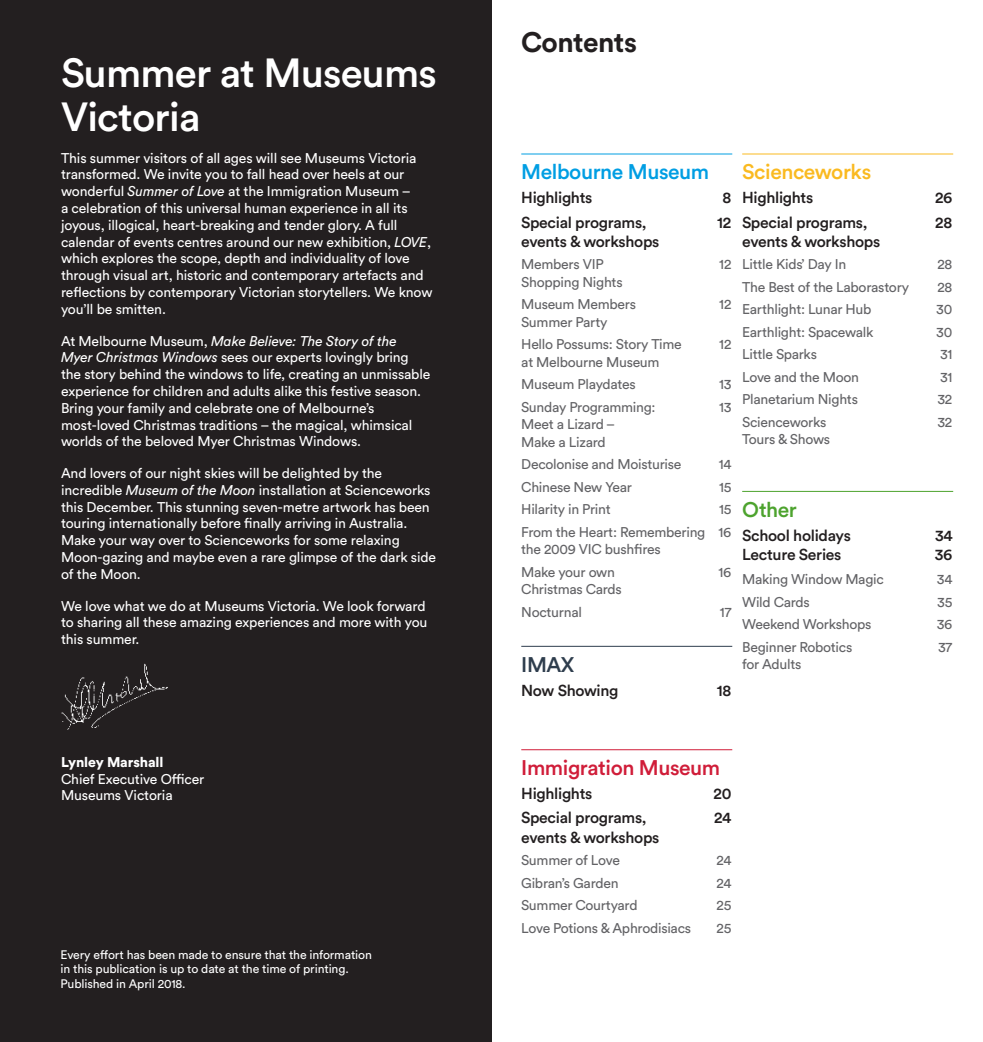
<style>
.page{position:relative;width:983px;height:1042px;background:#fff}
.page>*{position:absolute;margin:0;border:0;box-sizing:border-box;transform-origin:0 0}
.t1{font:500 40.25px/43.8px "Circular Std";letter-spacing:-.02em;color:#fff}
.t2{font:700 28px "Circular Std";letter-spacing:-.02em;color:#231f20}
.t3{font:500 21px "Circular Std";letter-spacing:-.02em;color:#d01d39}
.t4{font:500 21px "Circular Std";letter-spacing:-.02em;color:#009ee3}
.t5{font:500 21px "Circular Std";letter-spacing:-.02em;color:#faba21}
.t6{font:500 21px "Circular Std";letter-spacing:-.02em;color:#4da32e}
.t7{font:500 21px "Circular Std";color:#2e3d4d}
.t8{font:500 15.75px "Circular Std";letter-spacing:-.02em;color:#231f20}
.t9{font:14px/16.8px "Circular Std";letter-spacing:-.01em;color:#fff}
.t10{font:14px/22.4px "Circular Std";letter-spacing:-.02em;color:#636366}
.t11{font:900 14px "Circular Std";letter-spacing:-.01em;color:#fff}
.t12{font:12.25px/14.7px "Circular Std";letter-spacing:-.01em;color:#fff}
.s1{font-style:italic}
</style>
<div class="page">
<hr style="left:521px;top:154px;width:211px;height:1px;background:#009ee3">
<hr style="left:521px;top:646px;width:211px;height:1px;background:#2e3d4d">
<hr style="left:521px;top:749px;width:211px;height:1px;background:#d01d39">
<hr style="left:742px;top:154px;width:210px;height:1px;background:#faba21">
<hr style="left:742px;top:491px;width:210px;height:1px;background:#4da32e">
<div style="left:0;top:0;width:491px;height:1042px;background:#231f20"></div>
<img style="left:61px;top:663px;width:107px;height:67px">
<h1 class="t1" style="left:61px;top:50px;width:377px">Summer at Museums<br>Victoria</h1>
<p class="t9" style="left:61px;top:149px;width:373px">This summer visitors of all ages will see Museums Victoria transformed. We invite you to fall head over heels at our wonderful <span class="s1">Summer of Love</span> at the Immigration Museum –<br>a celebration of this universal human experience in all its joyous, illogical, heart-breaking and tender glory. A full calendar of events centres around our new exhibition, <span class="s1">LOVE</span>, which explores the scope, depth and individuality of love through visual art, historic and contemporary artefacts and reflections by contemporary Victorian storytellers. We know you’ll be smitten.</p>
<p class="t9" style="left:61px;top:332px;width:371px">At Melbourne Museum, <span class="s1">Make Believe: The Story of the Myer Christmas Windows</span> sees our experts lovingly bring the story behind the windows to life, creating an unmissable experience for children and adults alike this festive season.<br>Bring your family and celebrate one of Melbourne’s most-loved Christmas traditions – the magical, whimsical worlds of the beloved Myer Christmas Windows.</p>
<p class="t9" style="left:61px;top:464px;width:376px">And lovers of our night skies will be delighted by the incredible <span class="s1">Museum of the Moon</span> installation at Scienceworks this December. This stunning seven-metre artwork has been touring internationally before finally arriving in Australia.<br>Make your way over to Scienceworks for some relaxing Moon-gazing and maybe even a rare glimpse of the dark side of the Moon.</p>
<p class="t9" style="left:61px;top:597px;width:368px">We love what we do at Museums Victoria. We look forward to sharing all these amazing experiences and more with you this summer.</p>
<p class="t11" style="left:61px;top:752px;width:104px">Lynley Marshall</p>
<p class="t9" style="left:61px;top:770px;width:145px">Chief Executive Officer<br>Museums Victoria</p>
<p class="t12" style="left:61px;top:947px;width:313px">Every effort has been made to ensure that the information in this publication is up to date at the time of printing.<br>Published in April 2018.</p>
<h2 class="t2" style="left:521px;top:25px;width:117px">Contents</h2>
<h3 class="t4" style="left:521px;top:159px;width:189px">Melbourne Museum</h3>
<p class="t8" style="left:521px;top:188px;width:73px">Highlights</p>
<p class="t8" style="left:722px;top:188px;width:10px">8</p>
<p class="t8" style="left:521px;top:212px;width:127px">Special programs,</p>
<p class="t8" style="left:717px;top:212px;width:16px">12</p>
<p class="t8" style="left:521px;top:231px;width:140px">events &amp; workshops</p>
<p class="t10" style="left:521px;top:253px;width:84px">Members VIP</p>
<p class="t10" style="left:719px;top:253px;width:14px">12</p>
<p class="t10" style="left:521px;top:271px;width:116px">Shopping Nights<br>Museum Members</p>
<p class="t10" style="left:719px;top:293px;width:14px">12</p>
<p class="t10" style="left:521px;top:311px;width:162px">Summer Party<br>Hello Possums: Story Time</p>
<p class="t10" style="left:521px;top:350px;width:140px">at Melbourne Museum<br>Museum Playdates</p>
<p class="t10" style="left:719px;top:333px;width:14px">12</p>
<p class="t10" style="left:718px;top:373px;width:14px">13</p>
<p class="t10" style="left:521px;top:395px;width:136px">Sunday Programming:</p>
<p class="t10" style="left:718px;top:395px;width:14px">13</p>
<p class="t10" style="left:521px;top:415px;width:95px;line-height:17.5px">Meet a Lizard –<br>Make a Lizard</p>
<p class="t10" style="left:521px;top:453px;width:162px">Decolonise and Moisturise</p>
<p class="t10" style="left:718px;top:453px;width:14px">14</p>
<p class="t10" style="left:521px;top:475px;width:112px">Chinese New Year</p>
<p class="t10" style="left:719px;top:475px;width:14px">15</p>
<p class="t10" style="left:521px;top:498px;width:91px">Hilarity in Print</p>
<p class="t10" style="left:521px;top:498px;width:212px;text-align:right">15<br>From the Heart: Remembering 16</p>
<p class="t10" style="left:521px;top:538px;width:141px">the 2009 VIC bushfires<br>Make your own</p>
<p class="t10" style="left:718px;top:560px;width:14px">16</p>
<p class="t10" style="left:521px;top:578px;width:102px">Christmas Cards<br>Nocturnal</p>
<p class="t10" style="left:719px;top:600px;width:13px">17</p>
<h3 class="t7" style="left:521px;top:651px;width:55px">IMAX</h3>
<p class="t8" style="left:521px;top:680px;width:99px">Now Showing</p>
<p class="t8" style="left:716px;top:680px;width:16px">18</p>
<h3 class="t5" style="left:742px;top:159px;width:130px">Scienceworks</h3>
<p class="t8" style="left:742px;top:188px;width:73px">Highlights</p>
<p class="t8" style="left:934px;top:188px;width:19px">26</p>
<p class="t8" style="left:742px;top:212px;width:127px">Special programs,</p>
<p class="t8" style="left:935px;top:212px;width:19px">28</p>
<p class="t8" style="left:742px;top:231px;width:140px">events &amp; workshops</p>
<p class="t10" style="left:742px;top:253px;width:105px">Little Kids’ Day In</p>
<p class="t10" style="left:937px;top:253px;width:16px">28</p>
<p class="t10" style="left:742px;top:276px;width:168px">The Best of the Laborastory</p>
<p class="t10" style="left:937px;top:276px;width:16px">28</p>
<p class="t10" style="left:742px;top:298px;width:131px">Earthlight: Lunar Hub</p>
<p class="t10" style="left:936px;top:298px;width:18px">30</p>
<p class="t10" style="left:742px;top:320px;width:133px">Earthlight: Spacewalk</p>
<p class="t10" style="left:936px;top:320px;width:18px">30</p>
<p class="t10" style="left:742px;top:343px;width:76px">Little Sparks</p>
<p class="t10" style="left:939px;top:343px;width:14px">31</p>
<p class="t10" style="left:742px;top:365px;width:118px">Love and the Moon</p>
<p class="t10" style="left:939px;top:365px;width:14px">31</p>
<p class="t10" style="left:742px;top:388px;width:117px">Planetarium Nights</p>
<p class="t10" style="left:937px;top:388px;width:16px">32</p>
<p class="t10" style="left:742px;top:410px;width:86px">Scienceworks</p>
<p class="t10" style="left:937px;top:410px;width:16px">32</p>
<p class="t10" style="left:742px;top:428px;width:89px">Tours &amp; Shows</p>
<h3 class="t6" style="left:742px;top:496px;width:56px">Other</h3>
<p class="t8" style="left:742px;top:525px;width:110px">School holidays</p>
<p class="t8" style="left:934px;top:525px;width:19px">34</p>
<p class="t8" style="left:742px;top:545px;width:101px">Lecture Series</p>
<p class="t8" style="left:934px;top:545px;width:19px">36</p>
<p class="t10" style="left:742px;top:568px;width:143px">Making Window Magic</p>
<p class="t10" style="left:936px;top:568px;width:17px">34</p>
<p class="t10" style="left:742px;top:590px;width:69px">Wild Cards</p>
<p class="t10" style="left:936px;top:590px;width:17px">35</p>
<p class="t10" style="left:742px;top:613px;width:131px">Weekend Workshops</p>
<p class="t10" style="left:936px;top:613px;width:17px">36</p>
<p class="t10" style="left:742px;top:635px;width:112px">Beginner Robotics</p>
<p class="t10" style="left:937px;top:635px;width:16px">37</p>
<p class="t10" style="left:742px;top:653px;width:61px">for Adults</p>
<h3 class="t3" style="left:521px;top:754px;width:200px">Immigration Museum</h3>
<p class="t8" style="left:521px;top:784px;width:73px">Highlights</p>
<p class="t8" style="left:713px;top:784px;width:19px">20</p>
<p class="t8" style="left:521px;top:808px;width:127px">Special programs,</p>
<p class="t8" style="left:714px;top:808px;width:19px">24</p>
<p class="t8" style="left:521px;top:827px;width:140px">events &amp; workshops</p>
<p class="t10" style="left:521px;top:849px;width:100px">Summer of Love</p>
<p class="t10" style="left:716px;top:849px;width:16px">24</p>
<p class="t10" style="left:521px;top:871px;width:99px">Gibran’s Garden</p>
<p class="t10" style="left:716px;top:871px;width:16px">24</p>
<p class="t10" style="left:521px;top:894px;width:118px">Summer Courtyard</p>
<p class="t10" style="left:716px;top:894px;width:16px">25</p>
<p class="t10" style="left:521px;top:916px;width:171px">Love Potions &amp; Aphrodisiacs</p>
<p class="t10" style="left:716px;top:916px;width:16px">25</p>
</div>
